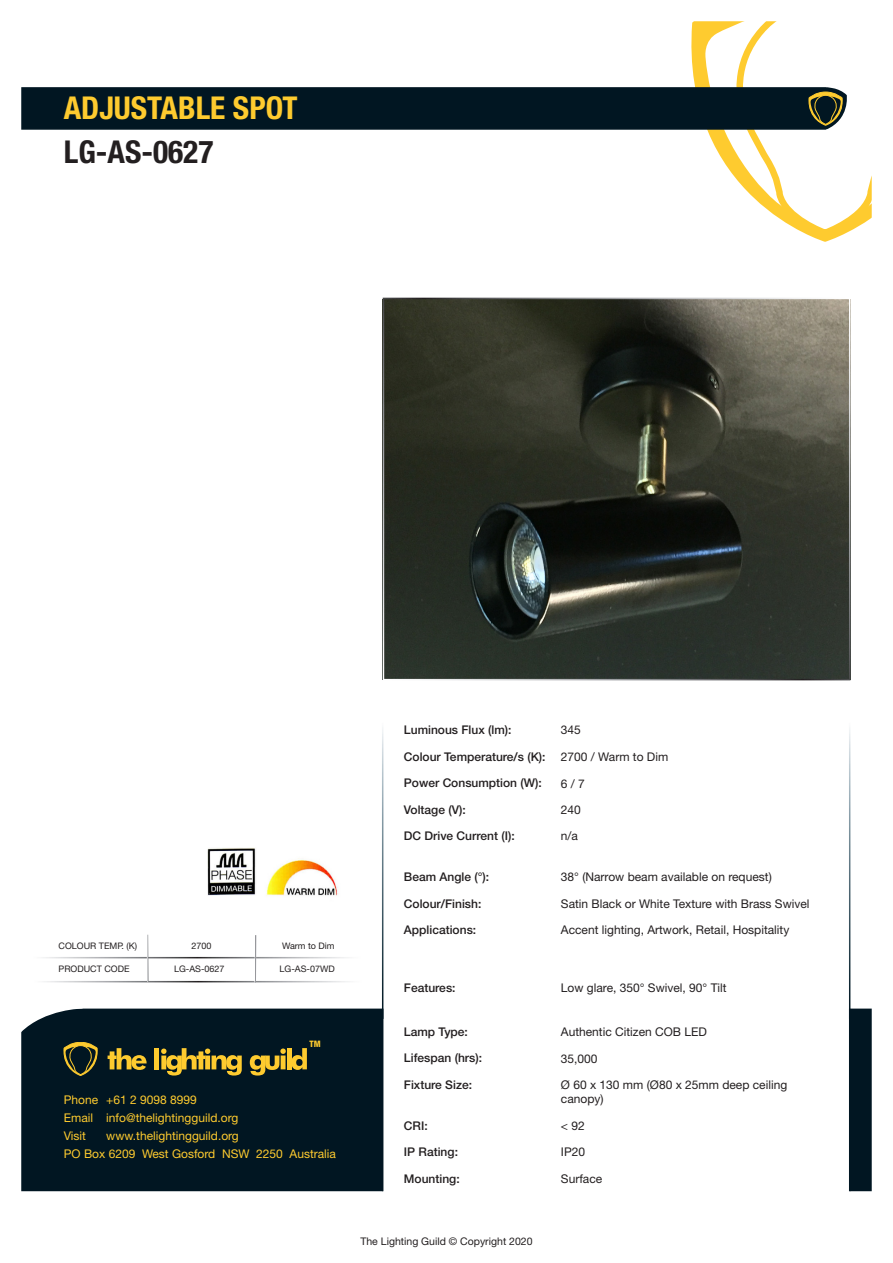
<style>
.page{position:relative;width:893px;height:1263px;background:#fff}
.page>*{position:absolute;margin:0;border:0;box-sizing:border-box;transform-origin:0 0}
.Product_Title{font:700 condensed 31.5px "Helvetica Neue";color:#fecb2f}
.Product_Title-2{font:700 condensed 31.5px "Helvetica Neue";color:#231f20}
.Features{font:12px/14.4px "Helvetica Neue";color:#231f20}
.Features-2{font:500 12px "Helvetica Neue";color:#231f20}
.Company_Details{font:12px "Helvetica Neue";color:#fecb2f}
.t1{font:10.5px "Helvetica Neue";color:#231f20}
.Features-3{font:9px "Helvetica Neue";color:#231f20}
.t2{font:800 condensed 8.85px "Helvetica Neue";color:#fecb2f}
</style>
<div class="page">
<div style="left:21px;top:1008px;width:362px;height:183px;background:#011622"></div>
<div style="left:21px;top:87px;width:829px;height:43px;background:#011622;border:2px solid #011622"></div>
<hr style="left:382px;top:723px;width:1px;height:296px;background:#fff">
<hr style="left:382px;top:1009px;width:1px;height:182px;background:#011622">
<svg style="left:638px;top:21px;width:234px;height:221px"></svg>
<hr style="left:849px;top:1009px;width:1px;height:182px;background:#011622">
<div style="left:850px;top:1008px;width:22px;height:183px;background:#011622;border:2px solid #011622"></div>
<svg style="left:21px;top:1008px;width:286px;height:175px"></svg>
<img style="left:386px;top:301px;width:461px;height:376px">
<img style="left:207px;top:848px;width:49px;height:48px">
<img style="left:266px;top:858px;width:72px;height:38px">
<p class="Product_Title" style="left:64px;top:89px;width:235px">ADJUSTABLE SPOT</p>
<p class="Product_Title-2" style="left:64px;top:133px;width:151px">LG-AS-0627</p>
<p class="Features-3" style="left:59px;top:940px;width:80px">COLOUR TEMP. (K)</p>
<p class="Features-3" style="left:192px;top:940px;width:22px">2700</p>
<p class="Features-3" style="left:282px;top:940px;width:54px">Warm to Dim</p>
<p class="Features-3" style="left:59px;top:963px;width:73px">PRODUCT CODE</p>
<p class="Features-3" style="left:174px;top:963px;width:52px">LG-AS-0627</p>
<p class="Features-3" style="left:280px;top:963px;width:57px">LG-AS-07WD</p>
<p class="t2" style="left:309px;top:1039px;width:13px">TM</p>
<p class="Company_Details" style="left:64px;top:1093px;width:36px">Phone</p>
<p class="Company_Details" style="left:64px;top:1111px;width:31px">Email</p>
<p class="Company_Details" style="left:64px;top:1129px;width:24px">Visit</p>
<p class="Company_Details" style="left:64px;top:1147px;width:274px">PO Box 6209 West Gosford NSW 2250 Australia</p>
<p class="Company_Details" style="left:106px;top:1093px;width:92px">+61 2 9098 8999</p>
<p class="Company_Details" style="left:106px;top:1111px;width:133px">info@thelightingguild.org</p>
<p class="Company_Details" style="left:106px;top:1129px;width:134px">www.thelightingguild.org</p>
<p class="Features-2" style="left:404px;top:723px;width:109px">Luminous Flux (lm):</p>
<p class="Features" style="left:561px;top:723px;width:22px">345</p>
<p class="Features-2" style="left:404px;top:750px;width:143px">Colour Temperature/s (K):</p>
<p class="Features" style="left:561px;top:749px;width:109px">2700 / Warm to Dim</p>
<p class="Features-2" style="left:404px;top:776px;width:139px">Power Consumption (W):</p>
<p class="Features" style="left:561px;top:776px;width:26px">6 / 7</p>
<p class="Features-2" style="left:404px;top:802px;width:63px">Voltage (V):</p>
<p class="Features" style="left:561px;top:802px;width:22px">240</p>
<p class="Features-2" style="left:404px;top:829px;width:112px">DC Drive Current (I):</p>
<p class="Features" style="left:561px;top:829px;width:19px">n/a</p>
<p class="Features-2" style="left:404px;top:870px;width:87px">Beam Angle (°):</p>
<p class="Features" style="left:561px;top:870px;width:212px">38° (Narrow beam available on request)</p>
<p class="Features-2" style="left:404px;top:896px;width:79px">Colour/Finish:</p>
<p class="Features" style="left:561px;top:896px;width:250px">Satin Black or White Texture with Brass Swivel</p>
<p class="Features-2" style="left:404px;top:923px;width:74px">Applications:</p>
<p class="Features" style="left:561px;top:922px;width:230px">Accent lighting, Artwork, Retail, Hospitality</p>
<p class="Features-2" style="left:404px;top:980px;width:53px">Features:</p>
<p class="Features" style="left:561px;top:980px;width:167px">Low glare, 350° Swivel, 90° Tilt</p>
<p class="Features-2" style="left:404px;top:1024px;width:66px">Lamp Type:</p>
<p class="Features" style="left:561px;top:1024px;width:148px">Authentic Citizen COB LED</p>
<p class="Features-2" style="left:404px;top:1051px;width:80px">Lifespan (hrs):</p>
<p class="Features" style="left:561px;top:1051px;width:38px">35,000</p>
<p class="Features-2" style="left:404px;top:1077px;width:70px">Fixture Size:</p>
<p class="Features" style="left:561px;top:1077px;width:228px">Ø 60 x 130 mm (Ø80 x 25mm deep ceiling canopy)</p>
<p class="Features-2" style="left:404px;top:1118px;width:25px">CRI:</p>
<p class="Features" style="left:561px;top:1118px;width:25px">&lt; 92</p>
<p class="Features-2" style="left:404px;top:1145px;width:56px">IP Rating:</p>
<p class="Features" style="left:561px;top:1145px;width:26px">IP20</p>
<p class="Features-2" style="left:404px;top:1171px;width:57px">Mounting:</p>
<p class="Features" style="left:561px;top:1171px;width:43px">Surface</p>
<p class="t1" style="left:360px;top:1235px;width:174px">The Lighting Guild © Copyright 2020</p>
</div>
